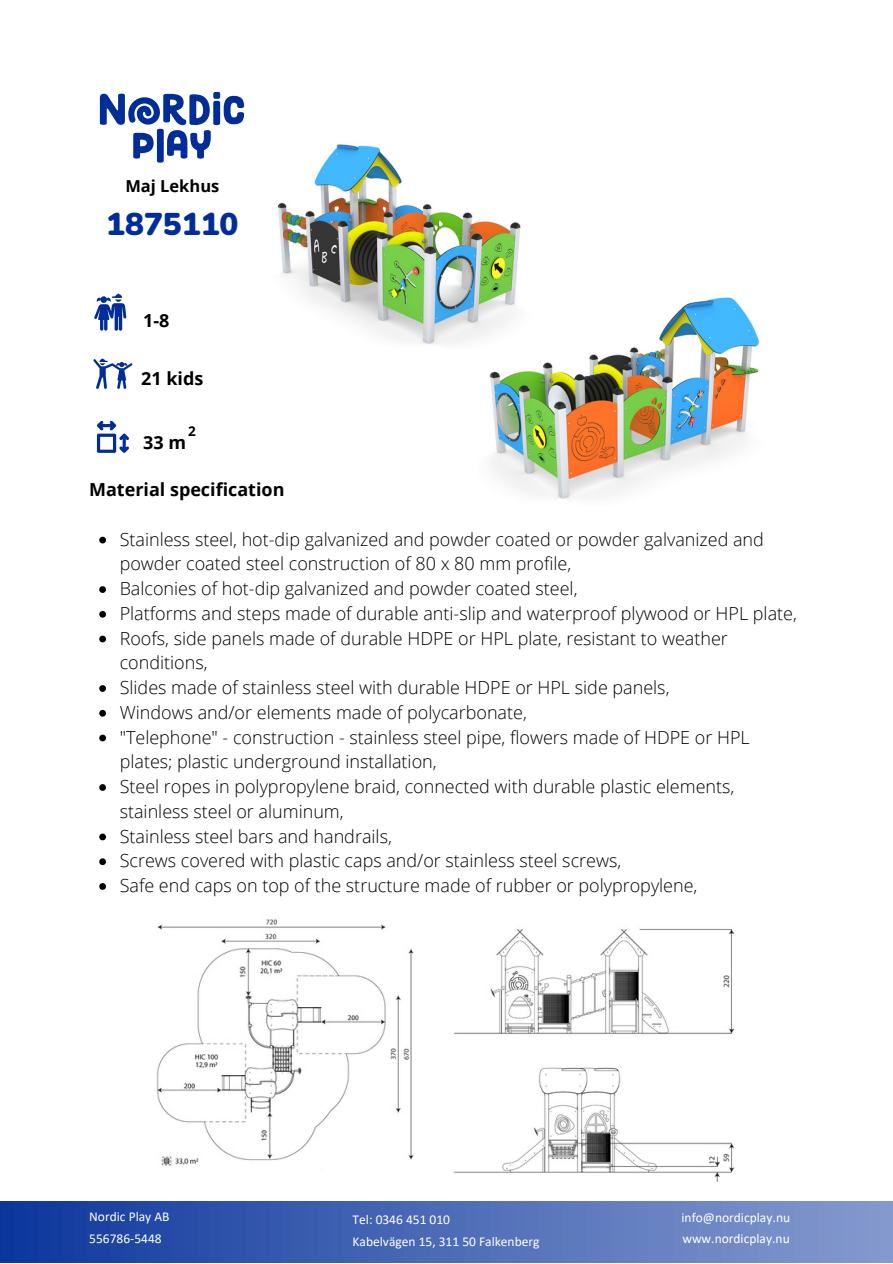
<style>
.page{position:relative;width:893px;height:1264px;background:#fff}
.page>*{position:absolute;margin:0;border:0;box-sizing:border-box;transform-origin:0 0}
.t1{font:900 31.5px "Nunito";color:#002d98}
.t2{font:300 18px/24.8px "Open Sans";color:#000}
.t3{font:700 18px "Open Sans";color:#000}
.t4{font:700 16.5px "Open Sans";color:#000}
.t5{font:13.5px "Calibri";color:#fff}
.t6{font:700 13.5px "Open Sans";color:#000}
</style>
<div class="page">
<svg style="left:94px;top:293px;width:32px;height:38px"></svg>
<svg style="left:93px;top:358px;width:39px;height:31px"></svg>
<svg style="left:97px;top:420px;width:32px;height:33px"></svg>
<svg style="left:100px;top:92px;width:144px;height:71px"></svg>
<div style="left:0;top:1201px;width:892px;height:61px;background:linear-gradient(to right,#0e389d,#889cce)"></div>
<img style="left:489px;top:297px;width:271px;height:202px">
<img style="left:277px;top:144px;width:262px;height:211px">
<svg style="left:99px;top:536px;width:7px;height:7px"></svg>
<svg style="left:99px;top:586px;width:7px;height:7px"></svg>
<svg style="left:99px;top:611px;width:7px;height:6px"></svg>
<svg style="left:99px;top:635px;width:7px;height:7px"></svg>
<svg style="left:99px;top:685px;width:7px;height:7px"></svg>
<svg style="left:99px;top:710px;width:7px;height:6px"></svg>
<svg style="left:99px;top:734px;width:7px;height:7px"></svg>
<svg style="left:99px;top:784px;width:7px;height:6px"></svg>
<svg style="left:99px;top:833px;width:7px;height:7px"></svg>
<svg style="left:99px;top:858px;width:7px;height:7px"></svg>
<svg style="left:99px;top:883px;width:7px;height:6px"></svg>
<img style="left:156px;top:919px;width:258px;height:247px">
<img style="left:454px;top:928px;width:281px;height:254px">
<p class="t4" style="left:125px;top:174px;width:95px">Maj Lekhus</p>
<p class="t1" style="left:106px;top:203px;width:134px">1875110</p>
<p class="t3" style="left:143px;top:308px;width:28px">1-8</p>
<p class="t3" style="left:141px;top:366px;width:64px">21 kids</p>
<p class="t6" style="left:188px;top:422px;width:9px">2</p>
<p class="t3" style="left:143px;top:430px;width:44px">33 m</p>
<p class="t3" style="left:89px;top:477px;width:197px">Material specification</p>
<p class="t2" style="left:120px;top:526px;width:645px">Stainless steel, hot-dip galvanized and powder coated or powder galvanized and powder coated steel construction of 80 x 80 mm profile,</p>
<p class="t2" style="left:120px;top:576px;width:459px">Balconies of hot-dip galvanized and powder coated steel,</p>
<p class="t2" style="left:120px;top:600px;width:678px">Platforms and steps made of durable anti-slip and waterproof plywood or HPL plate,</p>
<p class="t2" style="left:120px;top:625px;width:609px">Roofs, side panels made of durable HDPE or HPL plate, resistant to weather conditions,</p>
<p class="t2" style="left:120px;top:674px;width:551px">Slides made of stainless steel with durable HDPE or HPL side panels,</p>
<p class="t2" style="left:120px;top:699px;width:408px">Windows and/or elements made of polycarbonate,</p>
<p class="t2" style="left:120px;top:724px;width:631px">"Telephone" - construction - stainless steel pipe, flowers made of HDPE or HPL plates; plastic underground installation,</p>
<p class="t2" style="left:120px;top:773px;width:616px">Steel ropes in polypropylene braid, connected with durable plastic elements, stainless steel or aluminum,</p>
<p class="t2" style="left:120px;top:823px;width:274px">Stainless steel bars and handrails,</p>
<p class="t2" style="left:120px;top:848px;width:503px">Screws covered with plastic caps and/or stainless steel screws,</p>
<p class="t2" style="left:120px;top:872px;width:579px">Safe end caps on top of the structure made of rubber or polypropylene,</p>
<p class="t5" style="left:89px;top:1211px;width:82px">Nordic Play AB</p>
<p class="t5" style="left:89px;top:1232px;width:74px">556786-5448</p>
<p class="t5" style="left:352px;top:1214px;width:99px">Tel: 0346 451 010</p>
<p class="t5" style="left:681px;top:1211px;width:110px">info@nordicplay.nu</p>
<p class="t5" style="left:352px;top:1235px;width:188px">Kabelvägen 15, 311 50 Falkenberg</p>
<p class="t5" style="left:682px;top:1232px;width:109px">www.nordicplay.nu</p>
</div>
